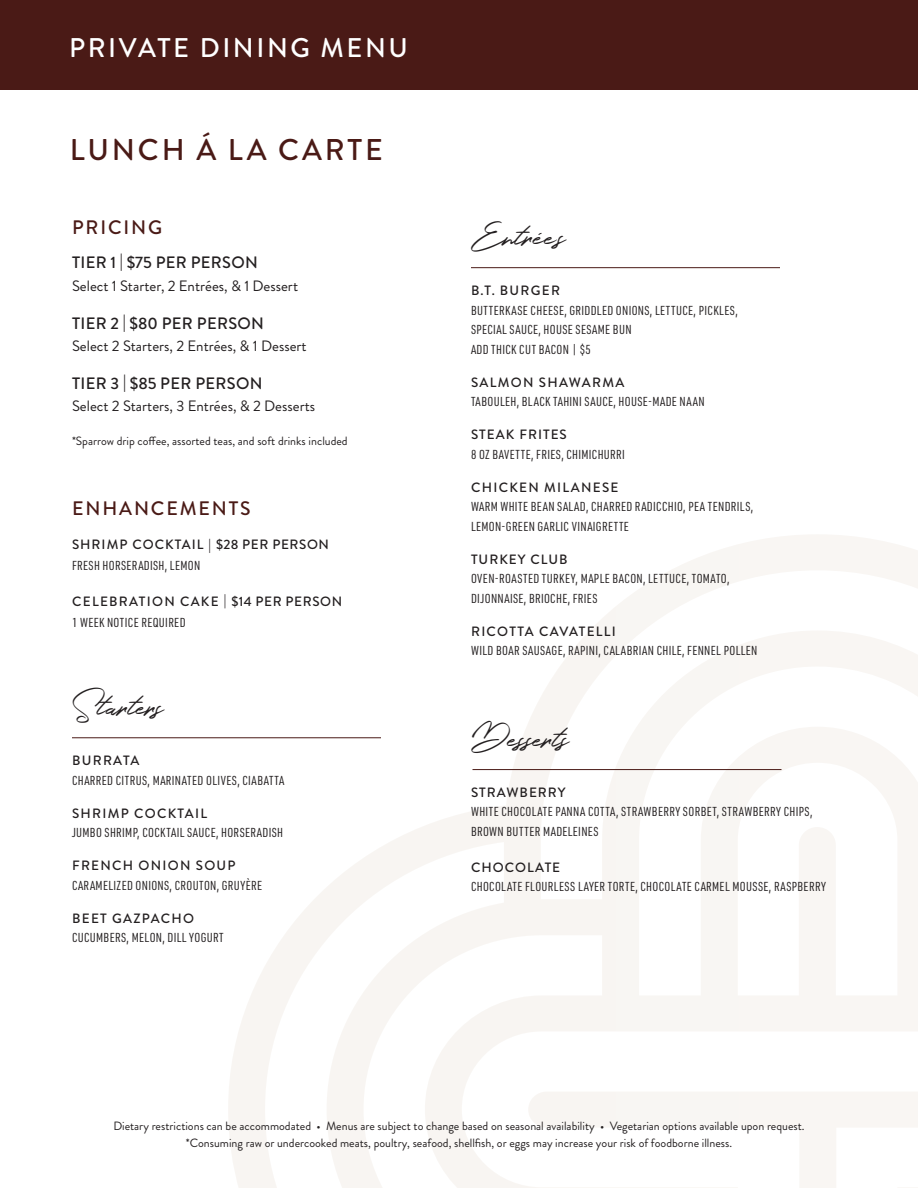
<style>
.page{position:relative;width:918px;height:1188px;background:#fff}
.page>*{position:absolute;margin:0;border:0;box-sizing:border-box;transform-origin:0 0}
.t1{font:37.5px "Holland";letter-spacing:-.005em;color:#231f20}
.t2{font:37.5px "Holland";letter-spacing:.015em;color:#231f20}
.dish_title{font:500 30px "Brandon Grotesque";letter-spacing:.095em;color:#4a1a16}
.t3{font:500 27px "Brandon Grotesque";letter-spacing:.095em;color:#fff}
.medium_section_title{font:500 19.5px "Brandon Grotesque";letter-spacing:.095em;color:#4a1a16}
.chef_info{font:500 16.5px "Brandon Grotesque";letter-spacing:.02em;color:#231f20}
.t4{font:15px "Brandon Grotesque";color:#231f20}
.dish_title-2{font:500 13.5px "Brandon Grotesque";letter-spacing:.095em;color:#231f20}
.dish_title-3{font:500 13.5px "Brandon Grotesque";letter-spacing:.075em;color:#231f20}
.chef_info-2{font:500 13.5px "Brandon Grotesque";letter-spacing:.095em;color:#231f20}
.chef_info-3{font:500 13.5px "Brandon Grotesque";letter-spacing:.075em;color:#231f20}
.description{font:500 13.5px "Brandon Grotesque";letter-spacing:.075em;color:#231f20}
.description-2{font:12.75px/19.5px "URWDIN Cond";letter-spacing:.025em;color:#231f20}
.chef_info-4{font:12.75px "URWDIN Cond";letter-spacing:.025em;color:#231f20}
.chef_info-5{font:12px "Brandon Grotesque";color:#231f20}
</style>
<div class="page">
<div style="left:0;top:0;width:918px;height:90px;background:#4a1a16"></div>
<hr style="left:72px;top:737px;width:309px;height:1px;background:#4a1a16">
<hr style="left:472px;top:769px;width:310px;height:1px;background:#4a1a16">
<hr style="left:471px;top:267px;width:309px;height:1px;background:#4a1a16">
<h3 class="t3" style="left:69px;top:29px;width:340px">PRIVATE DINING MENU</h3>
<p class="dish_title" style="left:70px;top:129px;width:314px">LUNCH Á LA CARTE</p>
<p class="medium_section_title" style="left:72px;top:214px;width:92px">PRICING</p>
<p class="chef_info" style="left:72px;top:251px;width:187px">TIER 1 | $75 PER PERSON</p>
<p class="t4" style="left:72px;top:275px;width:228px">Select 1 Starter, 2 Entrées, &amp; 1 Dessert</p>
<p class="chef_info" style="left:72px;top:312px;width:193px">TIER 2 | $80 PER PERSON</p>
<p class="t4" style="left:72px;top:336px;width:236px">Select 2 Starters, 2 Entrées, &amp; 1 Dessert</p>
<p class="chef_info" style="left:72px;top:372px;width:192px">TIER 3 | $85 PER PERSON</p>
<p class="t4" style="left:72px;top:396px;width:245px">Select 2 Starters, 3 Entrées, &amp; 2 Desserts</p>
<p class="chef_info-5" style="left:72px;top:433px;width:277px">*Sparrow drip coffee, assorted teas, and soft drinks included</p>
<p class="medium_section_title" style="left:72px;top:495px;width:180px">ENHANCEMENTS</p>
<p class="chef_info-3" style="left:72px;top:535px;width:259px">SHRIMP COCKTAIL | $28 PER PERSON</p>
<p class="chef_info-4" style="left:72px;top:557px;width:130px">FRESH HORSERADISH, LEMON</p>
<p class="chef_info-2" style="left:72px;top:592px;width:272px">CELEBRATION CAKE | $14 PER PERSON</p>
<p class="chef_info-4" style="left:72px;top:614px;width:115px">1 WEEK NOTICE REQUIRED</p>
<p class="t2" style="left:72px;top:684px;width:93px">Starters</p>
<p class="dish_title-2" style="left:72px;top:751px;width:69px">BURRATA</p>
<p class="description-2" style="left:72px;top:770px;width:214px">CHARRED CITRUS, MARINATED OLIVES, CIABATTA</p>
<p class="dish_title-2" style="left:72px;top:804px;width:137px">SHRIMP COCKTAIL</p>
<p class="description-2" style="left:72px;top:822px;width:213px">JUMBO SHRIMP, COCKTAIL SAUCE, HORSERADISH</p>
<p class="dish_title-2" style="left:72px;top:856px;width:165px">FRENCH ONION SOUP</p>
<p class="description-2" style="left:72px;top:875px;width:192px">CARAMELIZED ONIONS, CROUTON, GRUYÈRE</p>
<p class="dish_title-2" style="left:72px;top:909px;width:124px">BEET GAZPACHO</p>
<p class="description-2" style="left:72px;top:927px;width:153px">CUCUMBERS, MELON, DILL YOGURT</p>
<p class="t1" style="left:471px;top:213px;width:96px">Entrees</p>
<p class="dish_title-2" style="left:471px;top:281px;width:91px">B.T. BURGER</p>
<p class="description-2" style="left:471px;top:300px;width:268px">BUTTERKASE CHEESE, GRIDDLED ONIONS, LETTUCE, PICKLES,<br>SPECIAL SAUCE, HOUSE SESAME BUN</p>
<p class="description-2" style="left:471px;top:339px;width:121px">ADD THICK CUT BACON | $5</p>
<p class="dish_title-2" style="left:471px;top:373px;width:155px">SALMON SHAWARMA</p>
<p class="description-2" style="left:471px;top:391px;width:235px">TABOULEH, BLACK TAHINI SAUCE, HOUSE-MADE NAAN</p>
<p class="dish_title-3" style="left:471px;top:425px;width:97px">STEAK FRITES</p>
<p class="description-2" style="left:471px;top:444px;width:155px">8 OZ BAVETTE, FRIES, CHIMICHURRI</p>
<p class="dish_title-2" style="left:471px;top:478px;width:149px">CHICKEN MILANESE</p>
<p class="description-2" style="left:471px;top:496px;width:284px">WARM WHITE BEAN SALAD, CHARRED RADICCHIO, PEA TENDRILS,<br>LEMON-GREEN GARLIC VINAIGRETTE</p>
<p class="dish_title-3" style="left:471px;top:550px;width:98px">TURKEY CLUB</p>
<p class="description-2" style="left:471px;top:568px;width:260px">OVEN-ROASTED TURKEY, MAPLE BACON, LETTUCE, TOMATO,<br>DIJONNAISE, BRIOCHE, FRIES</p>
<p class="dish_title-2" style="left:471px;top:622px;width:146px">RICOTTA CAVATELLI</p>
<p class="description-2" style="left:471px;top:640px;width:288px">WILD BOAR SAUSAGE, RAPINI, CALABRIAN CHILE, FENNEL POLLEN</p>
<p class="t1" style="left:471px;top:715px;width:100px">Desserts</p>
<p class="dish_title-3" style="left:471px;top:783px;width:96px">STRAWBERRY</p>
<p class="description-2" style="left:471px;top:802px;width:343px">WHITE CHOCOLATE PANNA COTTA, STRAWBERRY SORBET, STRAWBERRY CHIPS,<br>BROWN BUTTER MADELEINES</p>
<p class="description" style="left:471px;top:858px;width:91px">CHOCOLATE</p>
<p class="description-2" style="left:471px;top:877px;width:356px">CHOCOLATE FLOURLESS LAYER TORTE, CHOCOLATE CARMEL MOUSSE, RASPBERRY</p>
<p class="chef_info-5" style="left:113px;top:1118px;width:693px">Dietary restrictions can be accommodated • Menus are subject to change based on seasonal availability • Vegetarian options available upon request.</p>
<p class="chef_info-5" style="left:186px;top:1135px;width:548px">*Consuming raw or undercooked meats, poultry, seafood, shellfish, or eggs may increase your risk of foodborne illness.</p>
</div>
